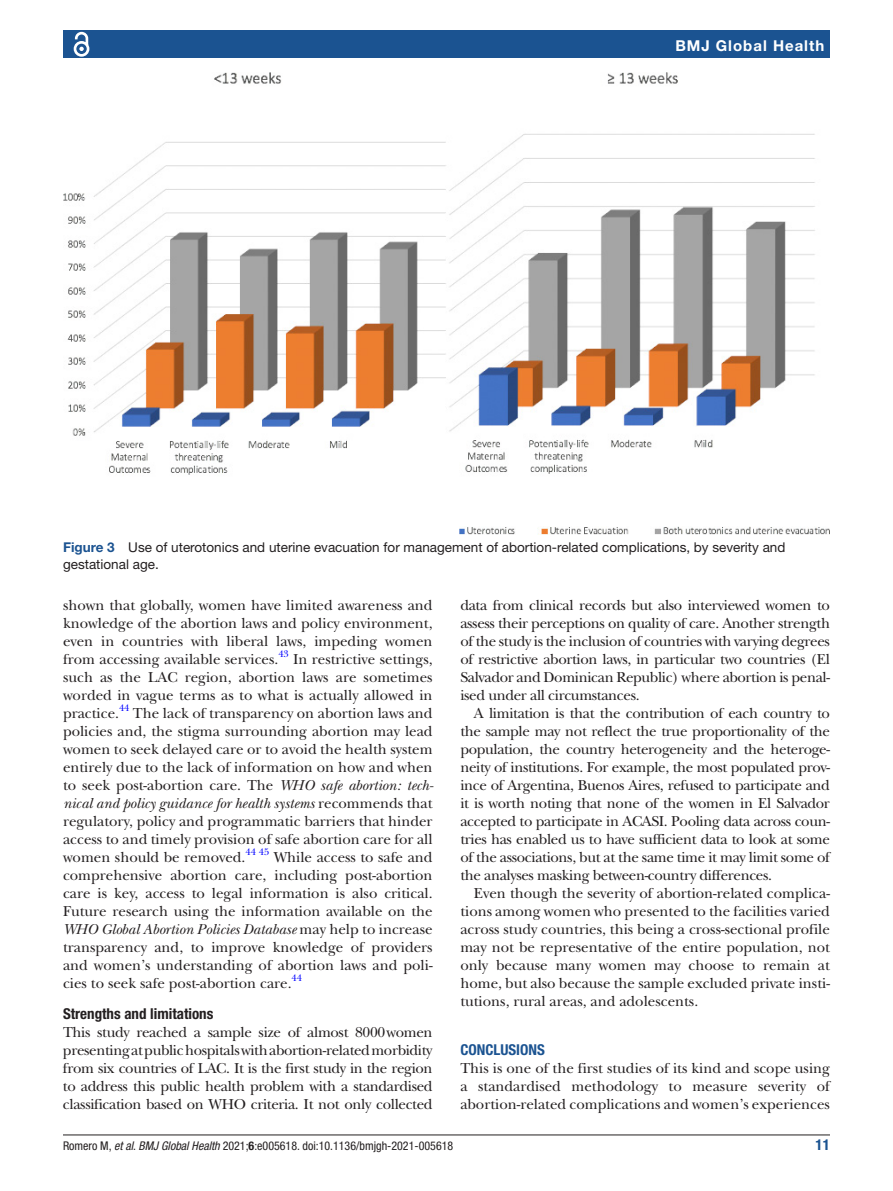
<style>
.page{position:relative;width:893px;height:1191px;background:#fff}
.page>*{position:absolute;margin:0;border:0;box-sizing:border-box;transform-origin:0 0}
.t1{font:15px/18px "New Baskerville";color:#231f20;text-align:justify}
.t2{font:700 condensed 15px "Helvetica Neue LT Std";color:#231f20}
.t3{font:700 15px "Helvetica Neue LT Std";letter-spacing:.065em;color:#fff}
.t4{font:700 condensed 15px "Helvetica Neue LT Std";color:#1b5391}
.t5{font:13.5px/16.2px "Helvetica Neue LT Std";color:#231f20}
.t6{font:condensed 12px "Helvetica Neue LT Std";color:#231f20}
.t7{font:9.9px "New Baskerville";color:#00f}
.s1{font-weight:700;color:#1b5391}
.s2{font-style:italic}
.s3{font-weight:700}
</style>
<div class="page">
<hr style="left:63px;top:1134px;width:767px;height:1px;background:#231f20">
<div style="left:63px;top:31px;width:767px;height:27px;background:#1b5391"></div>
<svg style="left:73px;top:31px;width:17px;height:26px"></svg>
<img style="left:63px;top:73px;width:767px;height:461px">
<p class="t3" style="left:675px;top:36px;width:150px">BMJ Global Health</p>
<p class="t5" style="left:63px;top:539px;width:724px"><span class="s1">Figure 3</span> Use of uterotonics and uterine evacuation for management of abortion-related complications, by severity and gestational age.</p>
<p class="t1" style="left:63px;top:596px;width:371px">shown that globally, women have limited awareness and knowledge of the abortion laws and policy environment, even in countries with liberal laws, impeding women from accessing available services.</p>
<p class="t7" style="left:278px;top:648px;width:12px">43</p>
<p class="t1" style="left:63px;top:650px;width:371px;text-indent:230px">In restrictive settings, such as the LAC region, abortion laws are sometimes worded in vague terms as to what is actually allowed in practice.</p>
<p class="t7" style="left:119px;top:702px;width:12px">44</p>
<p class="t1" style="left:63px;top:704px;width:372px;text-indent:70px">The lack of transparency on abortion laws and policies and, the stigma surrounding abortion may lead women to seek delayed care or to avoid the health system entirely due to the lack of information on how and when to seek post-abortion care. The <span class="s2">WHO safe abortion: tech&shy;nical and policy guidance for health systems</span> recommends that regulatory, policy and programmatic barriers that hinder access to and timely provision of safe abortion care for all women should be removed.</p>
<p class="t7" style="left:246px;top:846px;width:25px">44 45</p>
<p class="t1" style="left:63px;top:848px;width:371px;text-indent:211px">While access to safe and comprehensive abortion care, including post-abortion care is key, access to legal information is also critical.<br>Future research using the information available on the <span class="s2">WHO Global Abortion Policies Database</span> may help to increase transparency and, to improve knowledge of providers and women’s understanding of abortion laws and poli&shy;cies to seek safe post-abortion care.</p>
<p class="t7" style="left:292px;top:972px;width:12px">44</p>
<p class="t2" style="left:63px;top:1005px;width:152px">Strengths and limitations</p>
<p class="t1" style="left:63px;top:1023px;width:371px">This study reached a sample size of almost 8000women presenting at public hospitals with abortion-related morbidity from six countries of LAC. It is the first study in the region to address this public health problem with a standardised classification based on WHO criteria. It not only collected</p>
<p class="t1" style="left:460px;top:596px;width:371px">data from clinical records but also interviewed women to assess their perceptions on quality of care. Another strength of the study is the inclusion of countries with varying degrees of restrictive abortion laws, in particular two countries (El Salvador and Dominican Republic) where abortion is penal&shy;ised under all circumstances.</p>
<p class="t1" style="left:460px;top:704px;width:371px;text-indent:14px">A limitation is that the contribution of each country to the sample may not reflect the true proportionality of the population, the country heterogeneity and the heteroge&shy;neity of institutions. For example, the most populated prov&shy;ince of Argentina, Buenos Aires, refused to participate and it is worth noting that none of the women in El Salvador accepted to participate in ACASI. Pooling data across coun&shy;tries has enabled us to have sufficient data to look at some of the associations, but at the same time it may limit some of the analyses masking between-country differences.</p>
<p class="t1" style="left:460px;top:884px;width:371px;text-indent:14px">Even though the severity of abortion-related complica&shy;tions among women who presented to the facilities varied across study countries, this being a cross-sectional profile may not be representative of the entire population, not only because many women may choose to remain at home, but also because the sample excluded private insti&shy;tutions, rural areas, and adolescents.</p>
<p class="t4" style="left:460px;top:1041px;width:86px">CONCLUSIONS</p>
<p class="t1" style="left:460px;top:1059px;width:371px">This is one of the first studies of its kind and scope using a standardised methodology to measure severity of abortion-related complications and women’s experiences</p>
<p class="t6" style="left:63px;top:1138px;width:392px">Romero M, <span class="s2">et al</span>. <span class="s2">BMJ Global Health</span> 2021;<span class="s3">6</span>:e005618. doi:10.1136/bmjgh-2021-005618</p>
<p class="t4" style="left:816px;top:1135px;width:16px">11</p>
</div>
